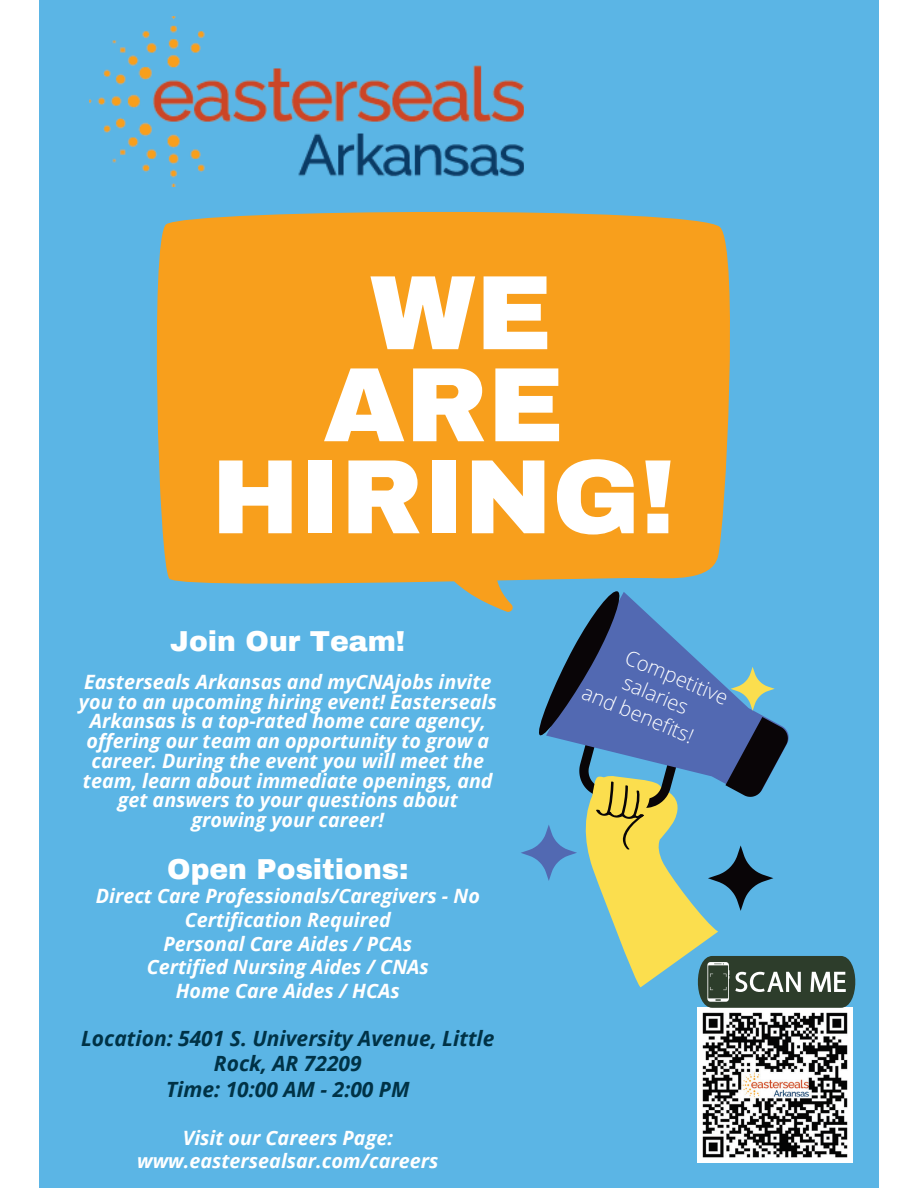
<style>
.page{position:relative;width:918px;height:1188px;background:#fff}
.page>*{position:absolute;margin:0;border:0;box-sizing:border-box;transform-origin:0 0}
.t1{font:900 105.75px/92.1px "Archivo";color:#fff;text-align:center}
.t2{font:900 28.2px "Archivo";color:#fff}
.t3{font:italic 700 21px/25.2px "Open Sans";color:#003246;text-align:center}
.t4{font:300 20.4px "Open Sans";color:#fff}
.t5{font:italic 700 19.8px/19.8px "Open Sans";color:#fff;text-align:center}
</style>
<div class="page">
<div style="left:39px;top:0;width:840px;height:1188px;background:#5bb5e5"></div>
<svg style="left:156px;top:212px;width:574px;height:400px;background:#eaa02d"></svg>
<img style="left:89px;top:16px;width:435px;height:170px">
<img style="left:698px;top:1008px;width:154px;height:154px">
<svg style="left:521px;top:591px;width:334px;height:417px"></svg>
<h1 class="t1" style="left:211px;top:268px;width:466px">WE<br>ARE<br>HIRING!</h1>
<h2 class="t2" style="left:170px;top:626px;width:237px">Join Our Team!</h2>
<p class="t5" style="left:79px;top:671px;width:419px">Easterseals Arkansas and myCNAjobs invite you to an upcoming hiring event! Easterseals Arkansas is a top-rated home care agency, offering our team an opportunity to grow a career. During the event you will meet the team, learn about immediate openings, and get answers to your questions about growing your career!</p>
<h2 class="t2" style="left:167px;top:854px;width:243px">Open Positions:</h2>
<p class="t5" style="left:96px;top:884px;width:386px;line-height:23.7px">Direct Care Professionals/Caregivers - No<br>Certification Required<br>Personal Care Aides / PCAs<br>Certified Nursing Aides / CNAs<br>Home Care Aides / HCAs</p>
<p class="t3" style="left:81px;top:1026px;width:415px">Location: 5401 S. University Avenue, Little<br>Rock, AR 72209<br>Time: 10:00 AM - 2:00 PM</p>
<p class="t5" style="left:137px;top:1125px;width:303px;line-height:23.7px">Visit our Careers Page: www.eastersealsar.com/careers</p>
<p class="t4" style="left:632px;top:643px;width:111px;rotate:23deg">Competitive</p>
<p class="t4" style="left:630px;top:668px;width:70px;rotate:23deg">salaries</p>
<p class="t4" style="left:589px;top:677px;width:120px;rotate:23deg">and benefits!</p>
</div>
